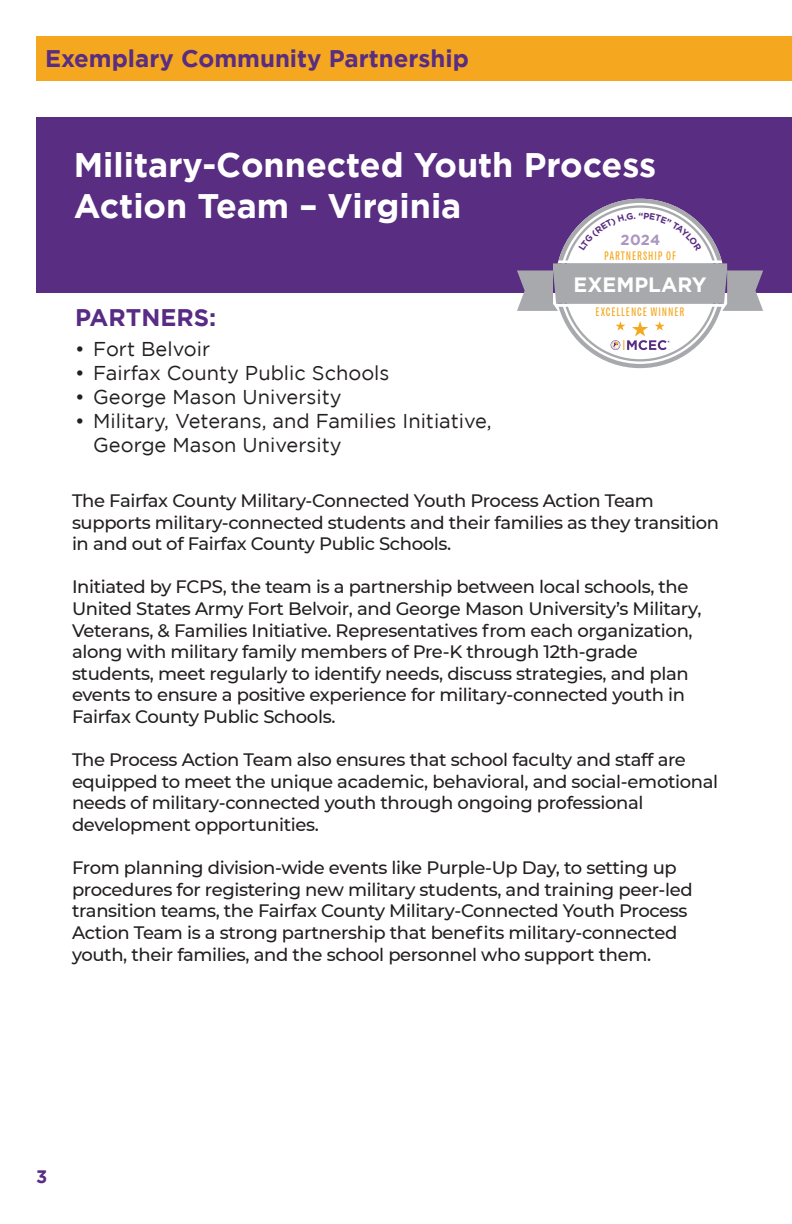
<style>
.page{position:relative;width:792px;height:1224px;background:#fff}
.page>*{position:absolute;margin:0;border:0;box-sizing:border-box;transform-origin:0 0}
.Paragraph_Style_1{font:700 34px/40.8px "Gotham";color:#fff}
.t1{font:700 24px "Gotham";color:#582d82}
.t2{font:700 24px "Gotham";color:#582c84}
.t3{font:700 20.6px "Gotham";color:#fff}
.t4{font:20px/24px "Gotham";color:#231f20}
.Body_Copy{font:500 18px/21.6px "Montserrat";letter-spacing:-.02em;color:#231f20}
.HEADLINE-Partnership{font:700 18px "Gotham";color:#582c84}
.t5{font:700 14.6px "Gotham";color:#ac96c1}
.t6{font:12.2px "Chartwell Pies";letter-spacing:.075em;color:#f5a71e}
</style>
<div class="page">
<div style="left:36px;top:36px;width:756px;height:45px;background:#f5a81f"></div>
<div style="left:36px;top:117px;width:756px;height:176px;background:#582d82"></div>
<svg style="left:517px;top:199px;width:246px;height:169px"></svg>
<p class="t1" style="left:45px;top:45px;width:425px">Exemplary Community Partnership</p>
<p class="Paragraph_Style_1" style="left:74px;top:144px;width:584px">Military-Connected Youth Process<br>Action Team – Virginia</p>
<p class="t2" style="left:75px;top:303px;width:143px">PARTNERS:</p>
<p class="t4" style="left:75px;top:336px;width:136px">• Fort Belvoir</p>
<p class="t4" style="left:75px;top:360px;width:316px">• Fairfax County Public Schools</p>
<p class="t4" style="left:75px;top:384px;width:268px">• George Mason University</p>
<p class="t4" style="left:93px;top:408px;width:400px;text-indent:-18px">• Military, Veterans, and Families Initiative,<br>George Mason University</p>
<p class="t5" style="left:621px;top:231px;width:41px">2024</p>
<p class="t6" style="left:604px;top:248px;width:73px">PARTNERSHIP OF</p>
<p class="t3" style="left:574px;top:272px;width:135px">EXEMPLARY</p>
<p class="t6" style="left:596px;top:305px;width:90px">EXCELLENCE WINNER</p>
<p class="Body_Copy" style="left:72px;top:489px;width:649px">The Fairfax County Military-Connected Youth Process Action Team supports military-connected students and their families as they transition in and out of Fairfax County Public Schools.</p>
<p class="Body_Copy" style="left:72px;top:576px;width:631px">Initiated by FCPS, the team is a partnership between local schools, the United States Army Fort Belvoir, and George Mason University’s Military, Veterans, &amp; Families Initiative. Representatives from each organization, along with military family members of Pre-K through 12th-grade students, meet regularly to identify needs, discuss strategies, and plan events to ensure a positive experience for military-connected youth in Fairfax County Public Schools.</p>
<p class="Body_Copy" style="left:72px;top:748px;width:648px">The Process Action Team also ensures that school faculty and staff are equipped to meet the unique academic, behavioral, and social-emotional needs of military-connected youth through ongoing professional development opportunities.</p>
<p class="Body_Copy" style="left:72px;top:856px;width:622px">From planning division-wide events like Purple-Up Day, to setting up procedures for registering new military students, and training peer-led transition teams, the Fairfax County Military-Connected Youth Process Action Team is a strong partnership that benefits military-connected youth, their families, and the school personnel who support them.</p>
<p class="HEADLINE-Partnership" style="left:36px;top:1166px;width:13px">3</p>
</div>
